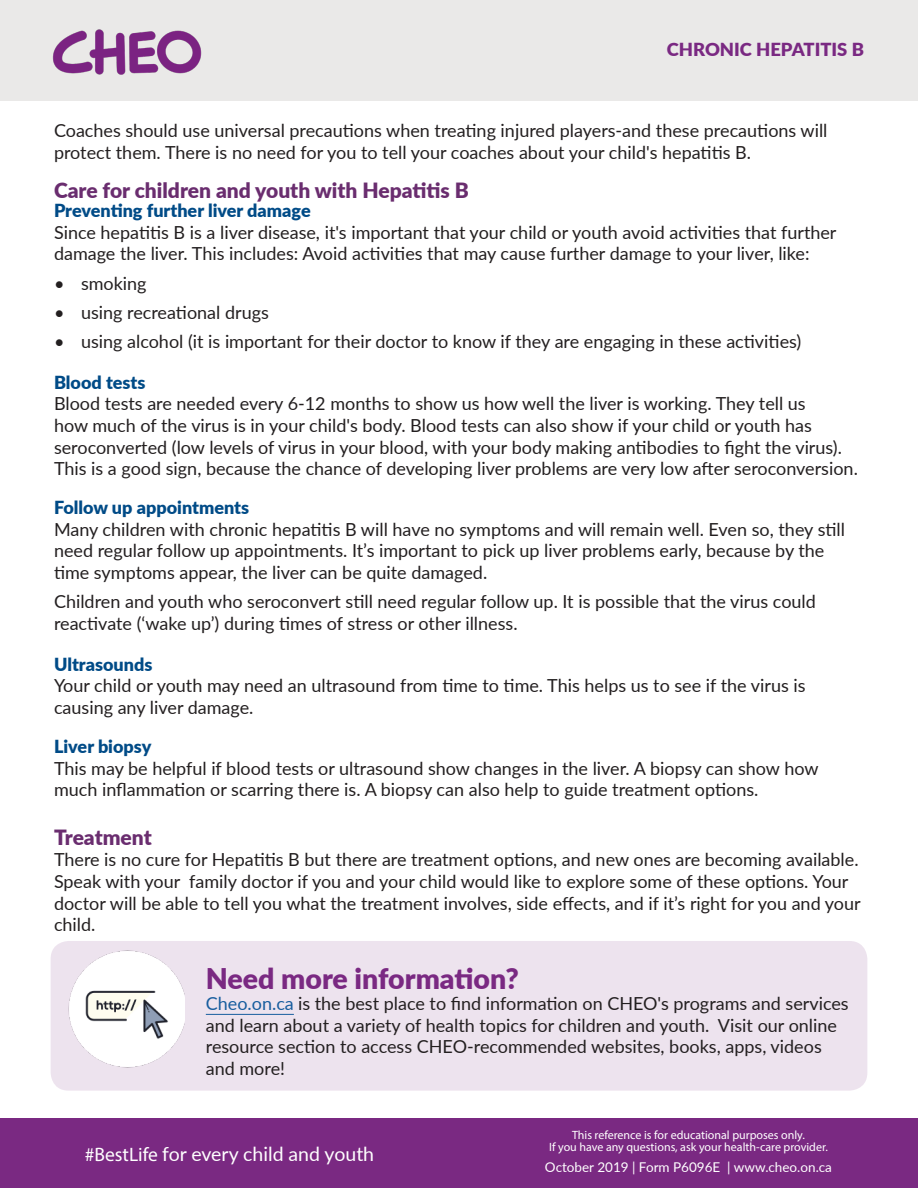
<style>
.page{position:relative;width:918px;height:1188px;background:#fff}
.page>*{position:absolute;margin:0;border:0;box-sizing:border-box;transform-origin:0 0}
.t1{font:900 28.5px "Lato";color:#7a2982}
.H2_-_Purple{font:900 21px "Lato";color:#6a2d6f}
.t2{font:19.5px "Lato";color:#fff}
.H3_-_Dark_blue_non_i{font:18px/21.6px "Lato";color:#231f20}
.H3_-_Dark_blue_non_i-2{font:900 18px "Lato";color:#004b87}
.t3{font:900 18px "Lato";color:#7a2982}
.t4{font:13.5px "Lato";color:#fff}
.t5{font:12px/12px "Myriad Pro";color:#fff;text-align:center}
.s1{font-weight:900;color:#004b87}
.s2{color:#175d9e}
.s3{font-family:"Myriad Pro"}
</style>
<div class="page">
<div style="left:0;top:0;width:918px;height:101px;background:#eae9e8"></div>
<img style="left:52px;top:29px;width:150px;height:46px">
<div style="left:0;top:1119px;width:918px;height:69px;background:#7a2982"></div>
<div style="left:51px;top:941px;width:816px;height:150px;background:#ede3ee;border-radius:18px"></div>
<img style="left:68px;top:950px;width:116px;height:118px">
<hr style="left:206px;top:1014px;width:88px;height:1px;background:#175d9e">
<p class="t3" style="left:667px;top:36px;width:199px">CHRONIC HEPATITIS B</p>
<p class="H3_-_Dark_blue_non_i" style="left:54px;top:119px;width:775px">Coaches should use universal precautions when treating injured players-and these precautions will protect them. There is no need for you to tell your coaches about your child's hepatitis B.</p>
<h2 class="H2_-_Purple" style="left:54px;top:174px;width:416px">Care for children and youth with Hepatitis B</h2>
<h3 class="H3_-_Dark_blue_non_i-2" style="left:54px;top:197px;width:258px">Preventing further liver damage</h3>
<p class="H3_-_Dark_blue_non_i" style="left:54px;top:221px;width:784px">Since hepatitis B is a liver disease, it's important that your child or youth avoid activities that further damage the liver. This includes: Avoid activities that may cause further damage to your liver, like:</p>
<p class="H3_-_Dark_blue_non_i" style="left:54px;top:271px;width:94px">• smoking</p>
<p class="H3_-_Dark_blue_non_i" style="left:54px;top:301px;width:216px">• using recreational drugs</p>
<p class="H3_-_Dark_blue_non_i" style="left:54px;top:330px;width:749px">• using alcohol (it is important for their doctor to know if they are engaging in these activities)</p>
<h3 class="H3_-_Dark_blue_non_i-2" style="left:54px;top:369px;width:93px">Blood tests</h3>
<p class="H3_-_Dark_blue_non_i" style="left:54px;top:392px;width:805px">Blood tests are needed every 6-12 months to show us how well the liver is working. They tell us<br>how much of the virus is in your child's body. Blood tests can also show if your child or youth has seroconverted (low levels of virus in your blood, with your body making antibodies to fight the virus).<br>This is a good sign, because the chance of developing liver problems are very low after seroconversion.</p>
<h3 class="H3_-_Dark_blue_non_i-2" style="left:54px;top:494px;width:197px">Follow up appointments</h3>
<p class="H3_-_Dark_blue_non_i" style="left:54px;top:518px;width:793px">Many children with chronic hepatitis B will have no symptoms and will remain well. Even so, they still need regular follow up appointments. It’s important to pick up liver problems early, because by the time symptoms appear, the liver can be quite damaged.</p>
<p class="H3_-_Dark_blue_non_i" style="left:54px;top:590px;width:763px">Children and youth who seroconvert still need regular follow up. It is possible that the virus could reactivate (‘wake up’) during times of stress or other illness.</p>
<h3 class="H3_-_Dark_blue_non_i" style="left:54px;top:653px;width:753px"><span class="s1">Ultrasounds<br></span>Your child or youth may need an ultrasound from time to time. This helps us to see if the virus is causing any liver damage.</h3>
<h3 class="H3_-_Dark_blue_non_i-2" style="left:54px;top:733px;width:99px">Liver biopsy</h3>
<p class="H3_-_Dark_blue_non_i" style="left:54px;top:757px;width:766px">This may be helpful if blood tests or ultrasound show changes in the liver. A biopsy can show how much inflammation or scarring there is. A biopsy can also help to guide treatment options.</p>
<h2 class="H2_-_Purple" style="left:54px;top:821px;width:99px">Treatment</h2>
<p class="H3_-_Dark_blue_non_i" style="left:54px;top:848px;width:808px">There is no cure for Hepatitis B but there are treatment options, and new ones are becoming available.<br>Speak with your family doctor if you and your child would like to explore some of these options. Your doctor will be able to tell you what the treatment involves, side effects, and if it’s right for you and your child.</p>
<p class="t1" style="left:206px;top:957px;width:315px">Need more information?</p>
<p class="H3_-_Dark_blue_non_i" style="left:206px;top:992px;width:644px"><span class="s2">Cheo.on.ca</span> is the best place to find information on CHEO's programs and services and learn about a variety of health topics for children and youth. Visit our online resource section to access CHEO-recommended websites, books, apps, videos and more!</p>
<p class="t2" style="left:85px;top:1140px;width:291px"><span class="s3">#BestLife</span> for every child and youth</p>
<p class="t5" style="left:549px;top:1129px;width:280px">This reference is for educational purposes only.<br>If you have any questions, ask your health-care provider.</p>
<p class="t4" style="left:545px;top:1158px;width:289px">October 2019 | Form P6096E | www.cheo.on.ca</p>
</div>
